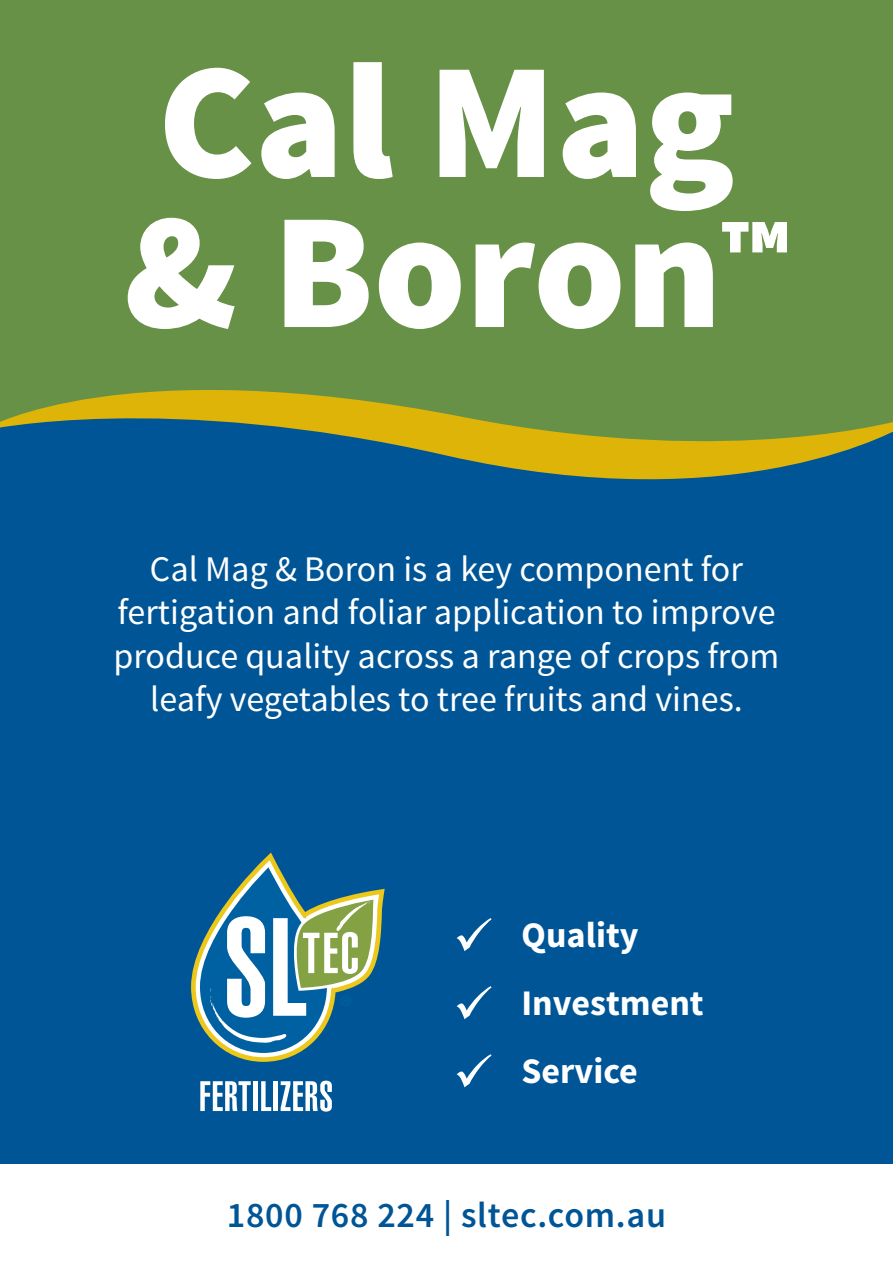
<style>
.page{position:relative;width:893px;height:1263px;background:#fff}
.page>*{position:absolute;margin:0;border:0;box-sizing:border-box;transform-origin:0 0}
.t1{font:900 165px/150px "Source Sans Pro";color:#fff}
.t2{font:36px/43.2px "Source Sans Pro";color:#fff;text-align:center}
.t3{font:700 36px/68.1px "Source Sans Pro";color:#fff}
.t4{font:600 36px "Source Sans Pro";letter-spacing:.02em;color:#005596}
</style>
<div class="page">
<div style="left:0;top:523px;width:893px;height:641px;background:#005596"></div>
<div style="left:0;top:470px;width:893px;height:53px;background:#005596"></div>
<svg style="left:0;top:32px;width:893px;height:438px;background:#699046"></svg>
<div style="left:0;top:0;width:893px;height:32px;background:#679146"></div>
<svg style="left:191px;top:852px;width:194px;height:210px"></svg>
<svg style="left:200px;top:1081px;width:51px;height:30px"></svg>
<div style="left:253px;top:1081px;width:5px;height:30px;background:#fff"></div>
<svg style="left:261px;top:1081px;width:10px;height:30px"></svg>
<hr style="left:274px;top:1081px;width:4px;height:30px;background:#fff">
<svg style="left:281px;top:1081px;width:51px;height:30px"></svg>
<svg style="left:457px;top:918px;width:35px;height:33px"></svg>
<svg style="left:457px;top:986px;width:35px;height:33px"></svg>
<svg style="left:457px;top:1054px;width:35px;height:33px"></svg>
<h1 class="t1" style="left:124px;top:54px;width:666px">Cal Mag &amp; Boron<sup>™</sup></h1>
<p class="t2" style="left:114px;top:548px;width:667px">Cal Mag &amp; Boron is a key component for fertigation and foliar application to improve produce quality across a range of crops from leafy vegetables to tree fruits and vines.</p>
<p class="t3" style="left:521px;top:902px;width:184px">Quality<br>Investment<br>Service</p>
<p class="t4" style="left:227px;top:1193px;width:441px">1800 768 224 | sltec.com.au</p>
</div>
